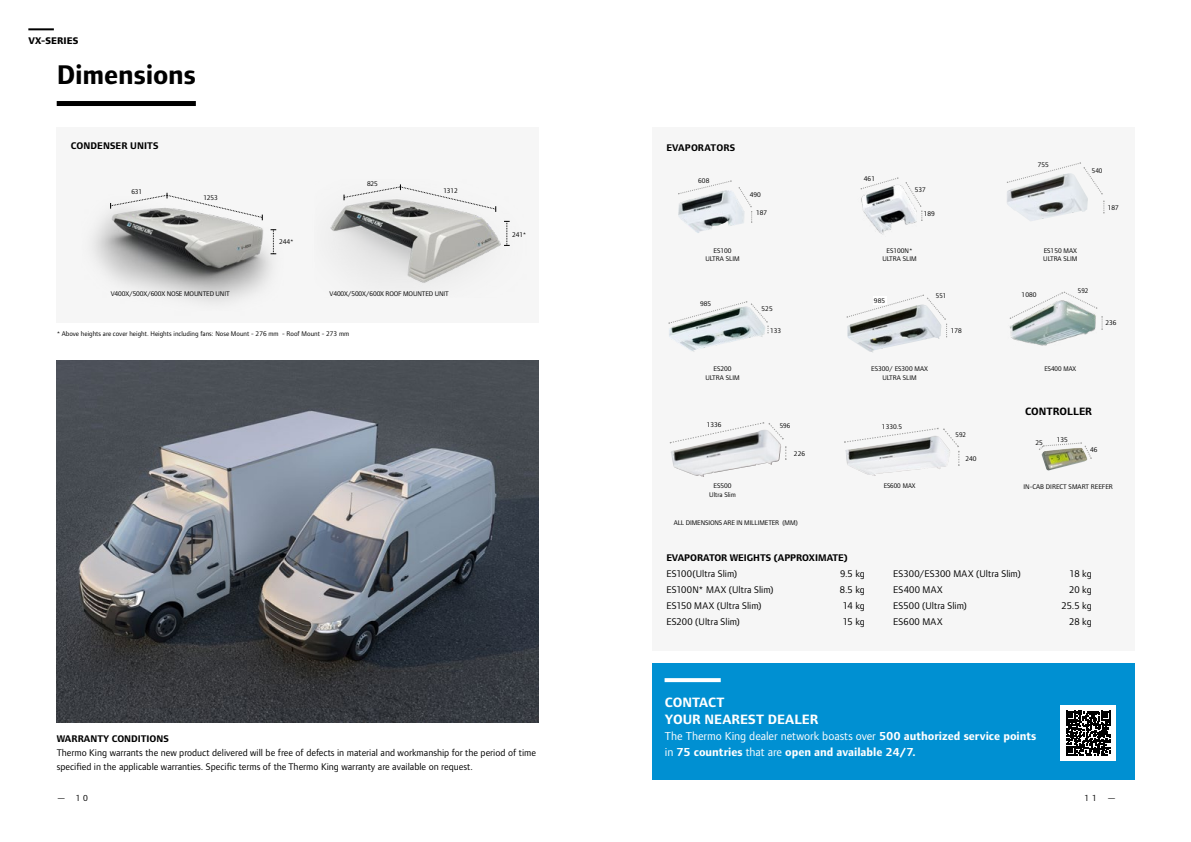
<style>
.page{position:relative;width:1191px;height:842px;background:#fff}
.page>*{position:absolute;margin:0;border:0;box-sizing:border-box;transform-origin:0 0}
.t1{font:700 28px "Foundry Form Sans";letter-spacing:-.005em;color:#000}
.t2{font:700 14px/16.8px "Foundry Form Sans";color:#fff}
.t3{font:700 12px/16px "Foundry Form Sans";color:#fff}
.t4{font:700 11px "Foundry Form Sans";letter-spacing:.005em;color:#000}
.t5{font:10px/14px "Foundry Form Sans";color:#000}
.t6{font:700 10px "Foundry Form Sans";color:#000}
.t7{font:800 10px "Foundry Form Sans";letter-spacing:.015em;color:#000}
.t8{font:10px "Foundry Form Sans";letter-spacing:.03em;color:#000}
.t9{font:10px "Foundry Form Sans";letter-spacing:.025em;color:#000}
.t10{font:9px "Foundry Form Sans";color:#000}
.t11{font:7px/8.4px "Foundry Form Sans";color:#000;text-align:center}
.t12{font:7px "Foundry Form Sans";color:#000;scale:.95 1}
.s1{font-weight:400}
</style>
<div class="page">
<div style="left:57px;top:128px;width:482px;height:195px;background:#f6f6f6"></div>
<div style="left:652px;top:128px;width:482px;height:523px;background:#f6f6f6"></div>
<img style="left:93px;top:192px;width:184px;height:111px">
<img style="left:330px;top:194px;width:180px;height:89px">
<img style="left:57px;top:360px;width:482px;height:363px">
<div style="left:652px;top:663px;width:482px;height:117px;background:#0090d2"></div>
<svg style="left:664px;top:678px;width:56px;height:4px"></svg>
<div style="left:1060px;top:705px;width:55px;height:56px;background:#fff"></div>
<svg style="left:1066px;top:711px;width:44px;height:44px"></svg>
<svg style="left:1042px;top:162px;width:61px;height:33px"></svg>
<img style="left:1007px;top:173px;width:81px;height:48px">
<img style="left:1043px;top:459px;width:44px;height:11px">
<img style="left:861px;top:185px;width:62px;height:50px">
<img style="left:669px;top:334px;width:95px;height:18px">
<img style="left:678px;top:192px;width:64px;height:41px">
<img style="left:1010px;top:330px;width:84px;height:16px">
<img style="left:849px;top:338px;width:91px;height:15px">
<img style="left:672px;top:460px;width:107px;height:17px">
<img style="left:850px;top:466px;width:96px;height:10px">
<svg style="left:738px;top:187px;width:14px;height:36px"></svg>
<svg style="left:678px;top:180px;width:54px;height:14px"></svg>
<svg style="left:668px;top:301px;width:101px;height:33px"></svg>
<svg style="left:1039px;top:442px;width:53px;height:17px"></svg>
<svg style="left:905px;top:182px;width:17px;height:39px"></svg>
<svg style="left:860px;top:177px;width:38px;height:13px"></svg>
<hr style="left:28px;top:28px;width:26px;height:2px;background:#000">
<svg style="left:270px;top:230px;width:6px;height:25px"></svg>
<svg style="left:504px;top:221px;width:5px;height:25px"></svg>
<svg style="left:110px;top:193px;width:153px;height:27px"></svg>
<svg style="left:344px;top:184px;width:152px;height:28px"></svg>
<div style="left:57px;top:101px;width:139px;height:5px;background:#000"></div>
<svg style="left:844px;top:428px;width:115px;height:38px"></svg>
<svg style="left:846px;top:294px;width:101px;height:44px"></svg>
<svg style="left:1009px;top:291px;width:94px;height:39px"></svg>
<svg style="left:670px;top:422px;width:116px;height:38px"></svg>
<h3 class="t7" style="left:28px;top:35px;width:52px">VX-SERIES</h3>
<h1 class="t1" style="left:57px;top:58px;width:141px">Dimensions</h1>
<h3 class="t6" style="left:71px;top:140px;width:89px">CONDENSER UNITS</h3>
<p class="t11" style="left:367px;top:180px;width:12px">825</p>
<p class="t11" style="left:131px;top:188px;width:12px">631</p>
<p class="t11" style="left:443px;top:186px;width:16px">1312</p>
<p class="t11" style="left:203px;top:193px;width:16px">1253</p>
<p class="t11" style="left:279px;top:238px;width:16px">244*</p>
<p class="t11" style="left:111px;top:290px;width:120px">V400X/500X/600X NOSE MOUNTED UNIT</p>
<p class="t11" style="left:329px;top:290px;width:121px">V400X/500X/600X ROOF MOUNTED UNIT</p>
<p class="t11" style="left:57px;top:329px;width:294px">* Above heights are cover height. Heights including fans: Nose Mount - 276 mm - Roof Mount - 273 mm</p>
<p class="t11" style="left:512px;top:230px;width:16px">241*</p>
<h3 class="t6" style="left:57px;top:733px;width:114px">WARRANTY CONDITIONS</h3>
<h3 class="t5" style="left:57px;top:746px;width:481px">Thermo King warrants the new product delivered will be free of defects in material and workmanship for the period of time specified in the applicable warranties. Specific terms of the Thermo King warranty are available on request.</h3>
<h3 class="t6" style="left:666px;top:141px;width:70px">EVAPORATORS</h3>
<p class="t11" style="left:698px;top:176px;width:13px">608</p>
<p class="t11" style="left:750px;top:190px;width:13px">490</p>
<p class="t11" style="left:756px;top:209px;width:13px">187</p>
<p class="t11" style="left:864px;top:174px;width:13px">461</p>
<p class="t11" style="left:914px;top:186px;width:13px">537</p>
<p class="t11" style="left:924px;top:209px;width:13px">189</p>
<p class="t11" style="left:1037px;top:160px;width:13px">755</p>
<p class="t11" style="left:705px;top:246px;width:36px">ES100<br>ULTRA SLIM</p>
<p class="t11" style="left:1043px;top:246px;width:36px;text-align:left">ES150 MAX<br>ULTRA SLIM</p>
<p class="t11" style="left:882px;top:246px;width:36px">ES100N*<br>ULTRA SLIM</p>
<p class="t12" style="left:1091px;top:166px;width:13px">540</p>
<p class="t11" style="left:1107px;top:204px;width:13px">187</p>
<p class="t11" style="left:700px;top:299px;width:13px">985</p>
<p class="t11" style="left:705px;top:365px;width:36px">ES200<br>ULTRA SLIM</p>
<p class="t11" style="left:761px;top:305px;width:13px">525</p>
<p class="t11" style="left:770px;top:326px;width:13px">133</p>
<p class="t11" style="left:706px;top:421px;width:16px">1336</p>
<p class="t12" style="left:780px;top:421px;width:13px">596</p>
<p class="t11" style="left:709px;top:482px;width:28px">ES500<br>Ultra Slim</p>
<p class="t11" style="left:794px;top:449px;width:13px">226</p>
<p class="t11" style="left:674px;top:519px;width:126px">ALL DIMENSIONS ARE IN MILLIMETER (MM)</p>
<h3 class="t6" style="left:666px;top:552px;width:183px">EVAPORATOR WEIGHTS (APPROXIMATE)</h3>
<p class="t11" style="left:874px;top:297px;width:13px">985</p>
<p class="t12" style="left:935px;top:292px;width:13px">551</p>
<p class="t11" style="left:950px;top:326px;width:13px">178</p>
<p class="t11" style="left:871px;top:365px;width:58px">ES300/ ES300 MAX<br>ULTRA SLIM</p>
<p class="t11" style="left:882px;top:423px;width:22px">1330.5</p>
<p class="t12" style="left:883px;top:482px;width:35px">ES600 MAX</p>
<p class="t12" style="left:955px;top:430px;width:13px">592</p>
<p class="t11" style="left:965px;top:454px;width:13px">240</p>
<p class="t11" style="left:1021px;top:291px;width:16px">1080</p>
<p class="t12" style="left:1077px;top:287px;width:13px">592</p>
<p class="t11" style="left:1105px;top:319px;width:13px">236</p>
<p class="t12" style="left:1044px;top:365px;width:35px">ES400 MAX</p>
<h3 class="t4" style="left:1025px;top:405px;width:69px">CONTROLLER</h3>
<p class="t11" style="left:1035px;top:438px;width:9px">25</p>
<p class="t11" style="left:1056px;top:435px;width:13px">135</p>
<p class="t11" style="left:1090px;top:446px;width:9px">46</p>
<p class="t11" style="left:1023px;top:482px;width:91px">IN-CAB DIRECT SMART REEFER</p>
<h3 class="t5" style="left:666px;top:567px;width:72px">ES100(Ultra Slim)</h3>
<h3 class="t5" style="left:840px;top:567px;width:26px">9.5 kg</h3>
<h3 class="t5" style="left:666px;top:583px;width:109px">ES100N* MAX (Ultra Slim)</h3>
<h3 class="t5" style="left:839px;top:583px;width:27px">8.5 kg</h3>
<h3 class="t5" style="left:666px;top:599px;width:97px">ES150 MAX (Ultra Slim)</h3>
<h3 class="t5" style="left:843px;top:599px;width:24px">14 kg</h3>
<h3 class="t5" style="left:666px;top:615px;width:75px">ES200 (Ultra Slim)</h3>
<h3 class="t5" style="left:843px;top:615px;width:23px">15 kg</h3>
<h3 class="t5" style="left:893px;top:567px;width:129px">ES300/ES300 MAX (Ultra Slim)</h3>
<h3 class="t5" style="left:1069px;top:567px;width:24px">18 kg</h3>
<h3 class="t8" style="left:893px;top:584px;width:51px">ES400 MAX</h3>
<h3 class="t5" style="left:1069px;top:583px;width:24px">20 kg</h3>
<h3 class="t5" style="left:893px;top:599px;width:75px">ES500 (Ultra Slim)</h3>
<h3 class="t5" style="left:1061px;top:599px;width:32px">25.5 kg</h3>
<h3 class="t9" style="left:893px;top:616px;width:51px">ES600 MAX</h3>
<h3 class="t5" style="left:1069px;top:615px;width:24px">28 kg</h3>
<h2 class="t2" style="left:665px;top:694px;width:155px">CONTACT<br>YOUR NEAREST DEALER</h2>
<h3 class="t3" style="left:665px;top:728px;width:373px"><span class="s1">The Thermo King dealer network boasts over</span> 500 authorized service points <span class="s1">in</span> 75 countries <span class="s1">that are</span> open and available 24/7.</h3>
<p class="t10" style="left:57px;top:792px;width:33px">— 10</p>
<p class="t10" style="left:1084px;top:792px;width:33px">11 —</p>
</div>
